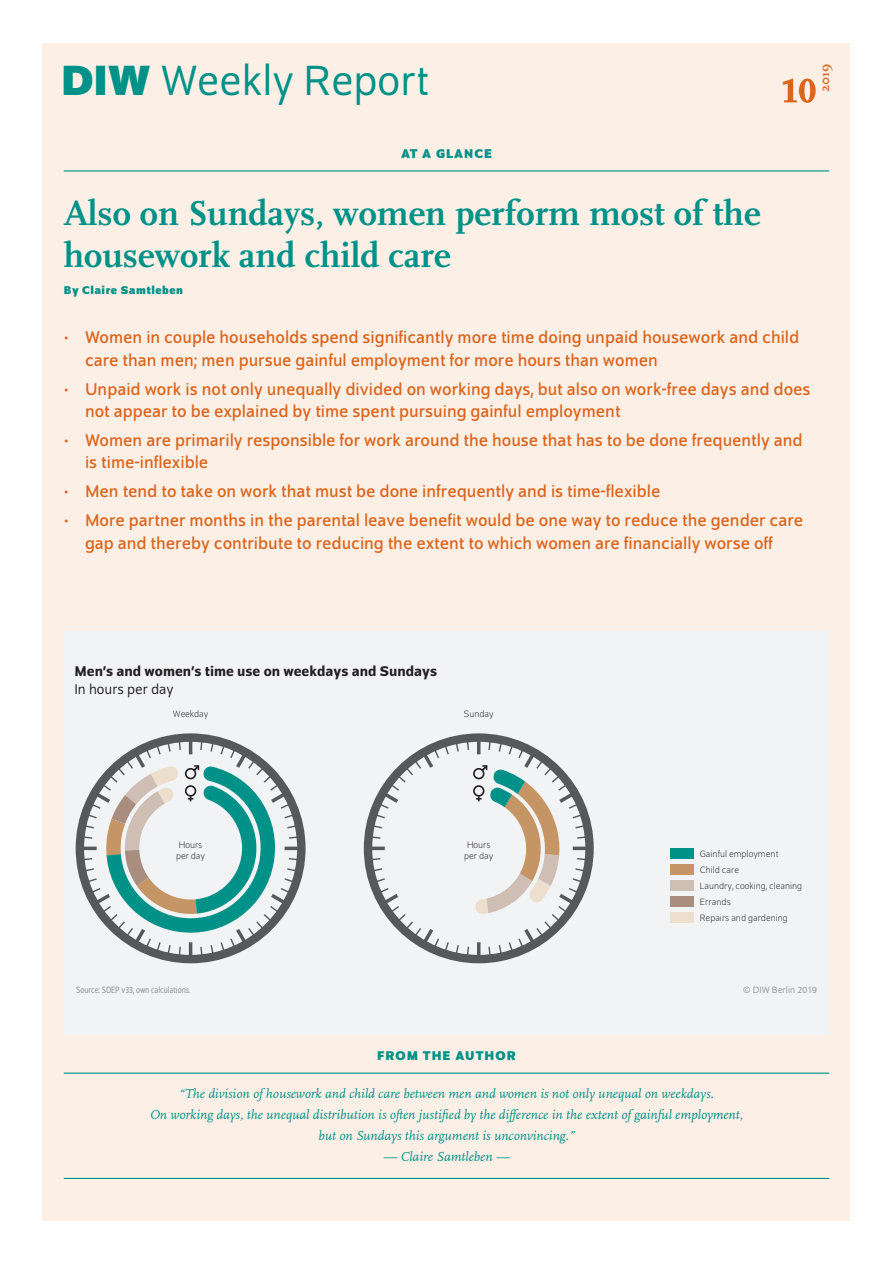
<style>
.page{position:relative;width:893px;height:1263px;background:#fff}
.page>*{position:absolute;margin:0;border:0;box-sizing:border-box;transform-origin:0 0}
.t1{font:700 51px "Scala Pro";color:#dc641c}
.t2{font:45px "Schumpeter Blond";color:#009188}
.t3{font:700 36px/42px "Scala Pro";color:#009188}
.t4{font:18px/22.5px "Schumpeter";color:#dc641c}
.t5{font:500 15px "Schumpeter";color:#231f20}
.t6{font:15px "Schumpeter Blond";color:#231f20}
.t7{font:italic 13.5px/21px "Scala Pro";color:#009188;text-align:center}
.t8{font:700 13.5px "Schumpeter";letter-spacing:.075em;color:#009188}
.t9{font:700 13.5px "Scala Pro";color:#dc641c}
.t10{font:700 12px "Schumpeter";letter-spacing:.04em;color:#009188}
.t11{font:300 9.75px/15.9px "Schumpeter";color:#231f20}
.t12{font:semi-condensed 9.75px "Schumpeter Blond";color:#939595}
.t13{font:9.75px "Schumpeter Blond";color:#939595}
.s1{font-family:"Schumpeter";font-weight:700}
</style>
<div class="page">
<div style="left:43px;top:43px;width:807px;height:1177px;background:#fcf0e6"></div>
<hr style="left:64px;top:1072px;width:765px;height:2px;background:#009188">
<hr style="left:64px;top:1178px;width:765px;height:1px;background:#009188">
<hr style="left:64px;top:170px;width:765px;height:1px;background:#009188">
<div style="left:64px;top:631px;width:765px;height:404px;background:#f2f3f4"></div>
<div style="left:671px;top:848px;width:23px;height:11px;background:#009188"></div>
<div style="left:671px;top:864px;width:23px;height:11px;background:#c59565"></div>
<div style="left:671px;top:896px;width:23px;height:11px;background:#a98e7f"></div>
<div style="left:671px;top:880px;width:23px;height:11px;background:#cfbeb4"></div>
<div style="left:671px;top:912px;width:23px;height:10px;background:#eddfce"></div>
<hr style="left:368px;top:847px;width:17px;height:3px;background:#57585a">
<svg style="left:369px;top:738px;width:91px;height:91px"></svg>
<svg style="left:367px;top:835px;width:14px;height:4px"></svg>
<svg style="left:367px;top:857px;width:14px;height:4px"></svg>
<svg style="left:369px;top:867px;width:91px;height:91px"></svg>
<svg style="left:466px;top:736px;width:125px;height:224px"></svg>
<svg style="left:79px;top:736px;width:223px;height:224px"></svg>
<h2 class="t2" style="left:61px;top:59px;width:369px"><span class="s1">DIW</span> Weekly Report</h2>
<p class="t8" style="left:401px;top:146px;width:92px">AT A GLANCE</p>
<p class="t9" style="left:815px;top:92px;width:30px;rotate:-90deg">2019</p>
<h1 class="t1" style="left:781px;top:48px;width:37px">10</h1>
<h3 class="t3" style="left:64px;top:190px;width:698px">Also on Sundays, women perform most of the housework and child care</h3>
<p class="t10" style="left:64px;top:283px;width:121px">By Claire Samtleben</p>
<p class="t4" style="left:85px;top:327px;width:716px;text-indent:-21px">• Women in couple households spend significantly more time doing unpaid housework and child care than men; men pursue gainful employment for more hours than women</p>
<p class="t4" style="left:85px;top:378px;width:727px;text-indent:-21px">• Unpaid work is not only unequally divided on working days, but also on work-free days and does not appear to be explained by time spent pursuing gainful employment</p>
<p class="t4" style="left:85px;top:429px;width:719px;text-indent:-21px">• Women are primarily responsible for work around the house that has to be done frequently and is time-inflexible</p>
<p class="t4" style="left:64px;top:481px;width:598px">• Men tend to take on work that must be done infrequently and is time-flexible</p>
<p class="t4" style="left:64px;top:510px;width:741px;text-align:center">• More partner months in the parental leave benefit would be one way to reduce the gender care gap and thereby contribute to reducing the extent to which women are financially worse off</p>
<p class="t5" style="left:74px;top:663px;width:364px">Men’s and women’s time use on weekdays and Sundays</p>
<p class="t6" style="left:74px;top:682px;width:101px">In hours per day</p>
<p class="t11" style="left:173px;top:706px;width:37px">Weekday</p>
<p class="t11" style="left:464px;top:706px;width:31px">Sunday</p>
<p class="t11" style="left:176px;top:839px;width:30px;line-height:11.7px">Hours per day</p>
<p class="t11" style="left:464px;top:839px;width:30px;line-height:11.7px">Hours per day</p>
<p class="t11" style="left:700px;top:846px;width:104px">Gainful employment<br>Child care<br>Laundry, cooking, cleaning<br>Errands<br>Repairs and gardening</p>
<p class="t12" style="left:76px;top:985px;width:116px">Source: SOEP v33, own calculations.</p>
<p class="t13" style="left:743px;top:985px;width:76px">© DIW Berlin 2019</p>
<p class="t8" style="left:377px;top:1048px;width:140px">FROM THE AUTHOR</p>
<p class="t7" style="left:150px;top:1083px;width:595px">“The division of housework and child care between men and women is not only unequal on weekdays.<br>On working days, the unequal distribution is often justified by the difference in the extent of gainful employment, but on Sundays this argument is unconvincing.”</p>
<p class="t7" style="left:383px;top:1146px;width:127px">— Claire Samtleben —</p>
</div>
